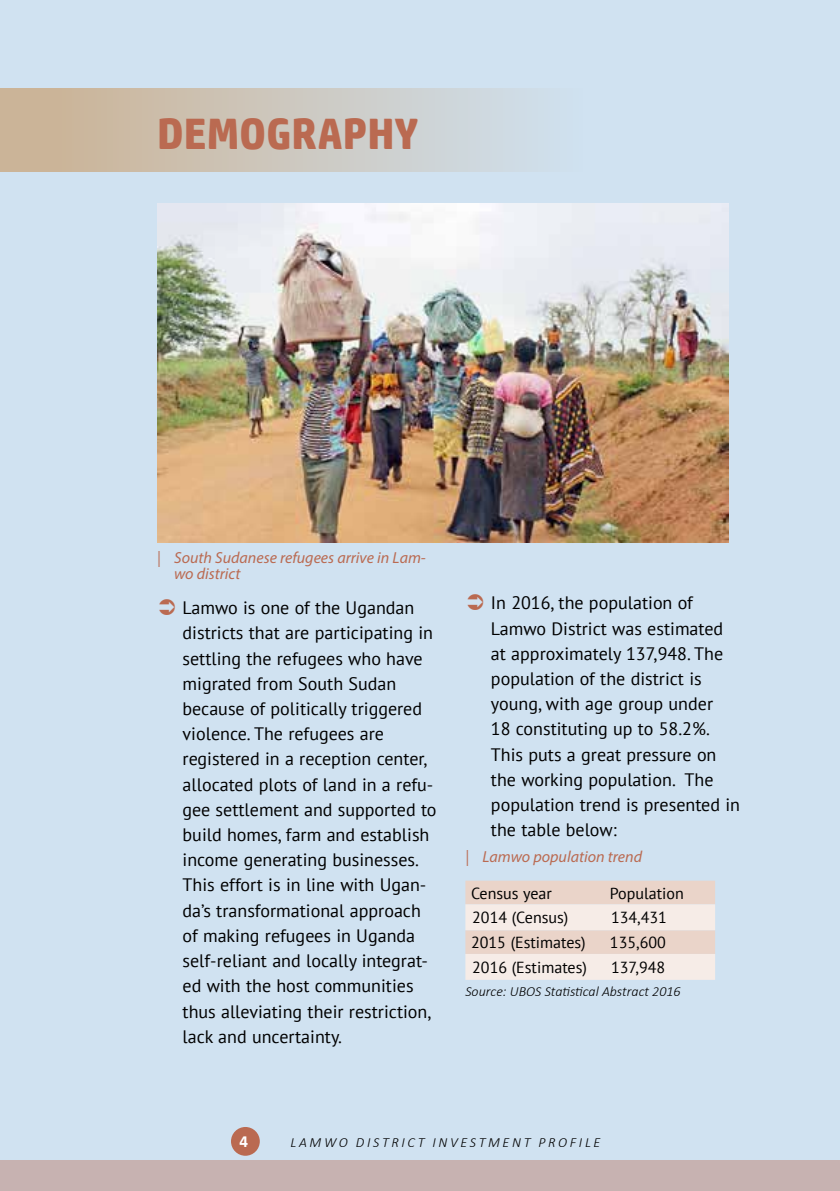
<style>
.page{position:relative;width:840px;height:1191px;background:#fff}
.page>*{position:absolute;margin:0;border:0;box-sizing:border-box;transform-origin:0 0}
.t1{font:700 44px "HP Simplified";color:#ba6a51}
.t2{font:18px/25.2px "PT Sans";color:#000}
.t3{font:700 17px "Calibri";color:#fff}
.t4{font:16px "PT Sans";color:#000}
.t5{font:italic 16px/16px "Myriad Pro";color:#ba6a51}
.t6{font:italic 300 14px "Calibri";color:#000}
.t7{font:italic 300 14px "Calibri";letter-spacing:.19em;color:#000}
</style>
<div class="page">
<hr style="left:839px;top:635px;width:1px;height:556px;background:#b5b672">
<hr style="left:839px;top:171px;width:1px;height:380px;background:#e5ba88">
<hr style="left:839px;top:0;width:1px;height:88px;background:#81b2da">
<hr style="left:839px;top:88px;width:1px;height:83px;background:#ba6a51">
<div style="left:0;top:0;width:839px;height:1191px;background:#d0e2f1"></div>
<div style="left:0;top:88px;width:839px;height:83px;background:linear-gradient(to right,#cbb499,#d1ecff)"></div>
<svg style="left:465px;top:880px;width:249px;height:100px;background:#efe0d9"></svg>
<div style="left:231px;top:1127px;width:29px;height:28px;background:#ba6a51;border-radius:50%"></div>
<hr style="left:839px;top:551px;width:1px;height:84px;background:#80a460">
<img style="left:157px;top:203px;width:571px;height:339px">
<div style="left:0;top:1160px;width:839px;height:31px;background:#c7b2b1"></div>
<h1 class="t1" style="left:157px;top:108px;width:263px">DEMOGRAPHY</h1>
<p class="t5" style="left:174px;top:549px;width:253px;text-indent:-17px">| South Sudanese refugees arrive in Lam&shy;wo district</p>
<p class="t2" style="left:182px;top:595px;width:255px">Lamwo is one of the Ugandan districts that are participating in settling the refugees who have migrated from South Sudan because of politically triggered violence. The refugees are registered in a reception center, allocated plots of land in a refu&shy;gee settlement and supported to build homes, farm and establish income generating businesses.<br>This effort is in line with Ugan&shy;da’s transformational approach of making refugees in Uganda self-reliant and locally integrat&shy;ed with the host communities thus alleviating their restriction, lack and uncertainty.</p>
<p class="t2" style="left:490px;top:590px;width:250px">In 2016, the population of<br>Lamwo District was estimated at approximately 137,948. The population of the district is young, with age group under<br>18 constituting up to 58.2%.<br>This puts a great pressure on the working population. The population trend is presented in the table below:</p>
<p class="t5" style="left:465px;top:849px;width:178px">| Lamwo population trend</p>
<p class="t4" style="left:471px;top:882px;width:82px">Census year</p>
<p class="t4" style="left:609px;top:882px;width:75px">Population</p>
<p class="t4" style="left:472px;top:907px;width:98px">2014 (Census)</p>
<p class="t4" style="left:610px;top:907px;width:57px">134,431</p>
<p class="t4" style="left:471px;top:932px;width:116px">2015 (Estimates)</p>
<p class="t4" style="left:609px;top:932px;width:57px">135,600</p>
<p class="t4" style="left:472px;top:957px;width:116px">2016 (Estimates)</p>
<p class="t4" style="left:610px;top:957px;width:56px">137,948</p>
<p class="t6" style="left:465px;top:982px;width:217px">Source: UBOS Statistical Abstract 2016</p>
<p class="t3" style="left:239px;top:1130px;width:10px">4</p>
<p class="t7" style="left:290px;top:1133px;width:311px">LAMWO District Investment Profile</p>
</div>
